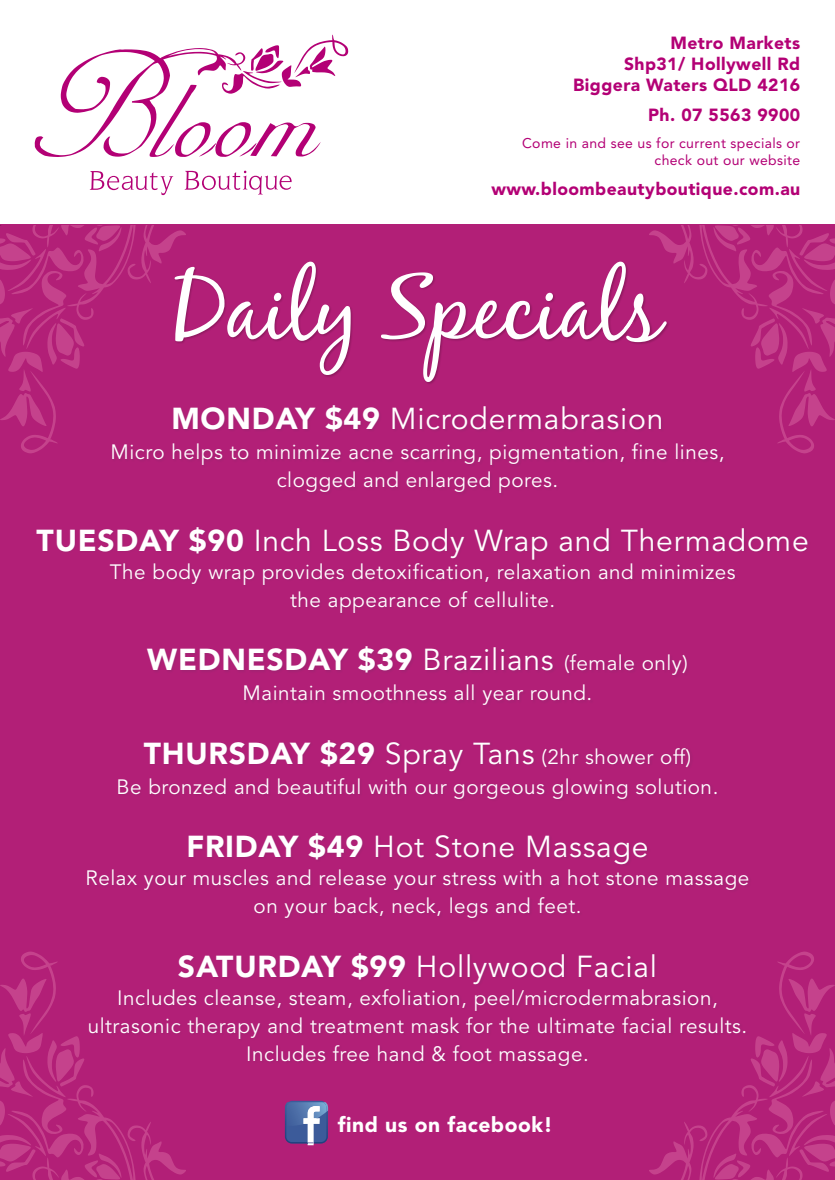
<style>
.page{position:relative;width:835px;height:1180px;background:#fff}
.page>*{position:absolute;margin:0;border:0;box-sizing:border-box;transform-origin:0 0}
.t1{font:91px "Black Jack";color:#fff}
.t2{font:30.1px "Avenir";letter-spacing:.025em;color:#fff}
.t3{font:900 30.1px "Avenir";letter-spacing:.025em;color:#fff}
.t4{font:900 21px "Avenir";letter-spacing:.025em;color:#fff}
.t5{font:20.65px/28px "Avenir";letter-spacing:.025em;color:#fff;text-align:center}
.t6{font:900 17.5px/21px "Avenir";letter-spacing:.025em;color:#b30075;text-align:right}
.t7{font:14px/16.8px "Avenir";letter-spacing:.025em;color:#b30075;text-align:right}
.t8{font:4.2px "Times New Roman";color:#000}
.s1{font-weight:900}
.s2{font-weight:400}
.s3{font-weight:400;font-size:20.65px}
.s4{font-weight:900;font-size:30.1px}
.s5{font-size:30.1px}
</style>
<div class="page">
<div style="left:0;top:225px;width:834px;height:955px;background:#b21f77"></div>
<svg style="left:35px;top:35px;width:313px;height:160px"></svg>
<div style="left:285px;top:1100px;width:42px;height:43px;background:#3c5b9a;border-radius:7px"></div>
<svg style="left:285px;top:1102px;width:43px;height:43px"></svg>
<div style="left:174px;top:261px;width:495px;height:124px;background:#000;opacity:.2"></div>
<svg style="left:0;top:951px;width:186px;height:229px"></svg>
<svg style="left:0;top:225px;width:186px;height:229px"></svg>
<svg style="left:649px;top:951px;width:185px;height:229px"></svg>
<svg style="left:648px;top:225px;width:186px;height:229px"></svg>
<div style="left:112px;top:405px;width:614px;height:91px;background:#b21f77"></div>
<div style="left:89px;top:952px;width:659px;height:116px;background:#b21f77"></div>
<p class="t8" style="left:0;top:224px;width:3px">`</p>
<p class="t6" style="left:573px;top:32px;width:228px">Metro Markets<br>Shp31/ Hollywell Rd<br>Biggera Waters QLD 4216</p>
<p class="t6" style="left:648px;top:104px;width:153px">Ph. 07 5563 9900</p>
<p class="t7" style="left:522px;top:135px;width:279px">Come in and see us for current specials or check out our website</p>
<p class="t6" style="left:491px;top:178px;width:310px">www.bloombeautyboutique.com.au</p>
<h1 class="t1" style="left:171px;top:253px;width:492px">Daily Specials</h1>
<h2 class="t2" style="left:171px;top:401px;width:493px"><span class="s1">MONDAY $49</span> Microdermabrasion</h2>
<p class="t5" style="left:111px;top:439px;width:615px">Micro helps to minimize acne scarring, pigmentation, fine lines, clogged and enlarged pores.</p>
<h2 class="t2" style="left:37px;top:523px;width:773px"><span class="s1">TUESDAY $90</span> Inch Loss Body Wrap and Thermadome</h2>
<p class="t5" style="left:110px;top:558px;width:627px">The body wrap provides detoxification, relaxation and minimizes the appearance of cellulite.</p>
<h2 class="t3" style="left:147px;top:641px;width:542px">WEDNESDAY $39 <span class="s2">Brazilians</span> <span class="s3">(female only)</span></h2>
<p class="t5" style="left:242px;top:679px;width:351px">Maintain smoothness all year round.</p>
<p class="t5" style="left:117px;top:742px;width:603px;line-height:30px"><span class="s4">THURSDAY $29</span> <span class="s5">Spray Tans</span> (2hr shower off)<br>Be bronzed and beautiful with our gorgeous glowing solution.</p>
<h2 class="t2" style="left:186px;top:829px;width:463px"><span class="s1">FRIDAY $49</span> Hot Stone Massage</h2>
<p class="t5" style="left:86px;top:864px;width:665px">Relax your muscles and release your stress with a hot stone massage on your back, neck, legs and feet.</p>
<h2 class="t2" style="left:178px;top:949px;width:480px"><span class="s1">SATURDAY $99</span> Hollywood Facial</h2>
<p class="t5" style="left:88px;top:984px;width:661px">Includes cleanse, steam, exfoliation, peel/microdermabrasion, ultrasonic therapy and treatment mask for the ultimate facial results.<br>Includes free hand &amp; foot massage.</p>
<p class="t4" style="left:338px;top:1112px;width:216px">find us on facebook!</p>
</div>
